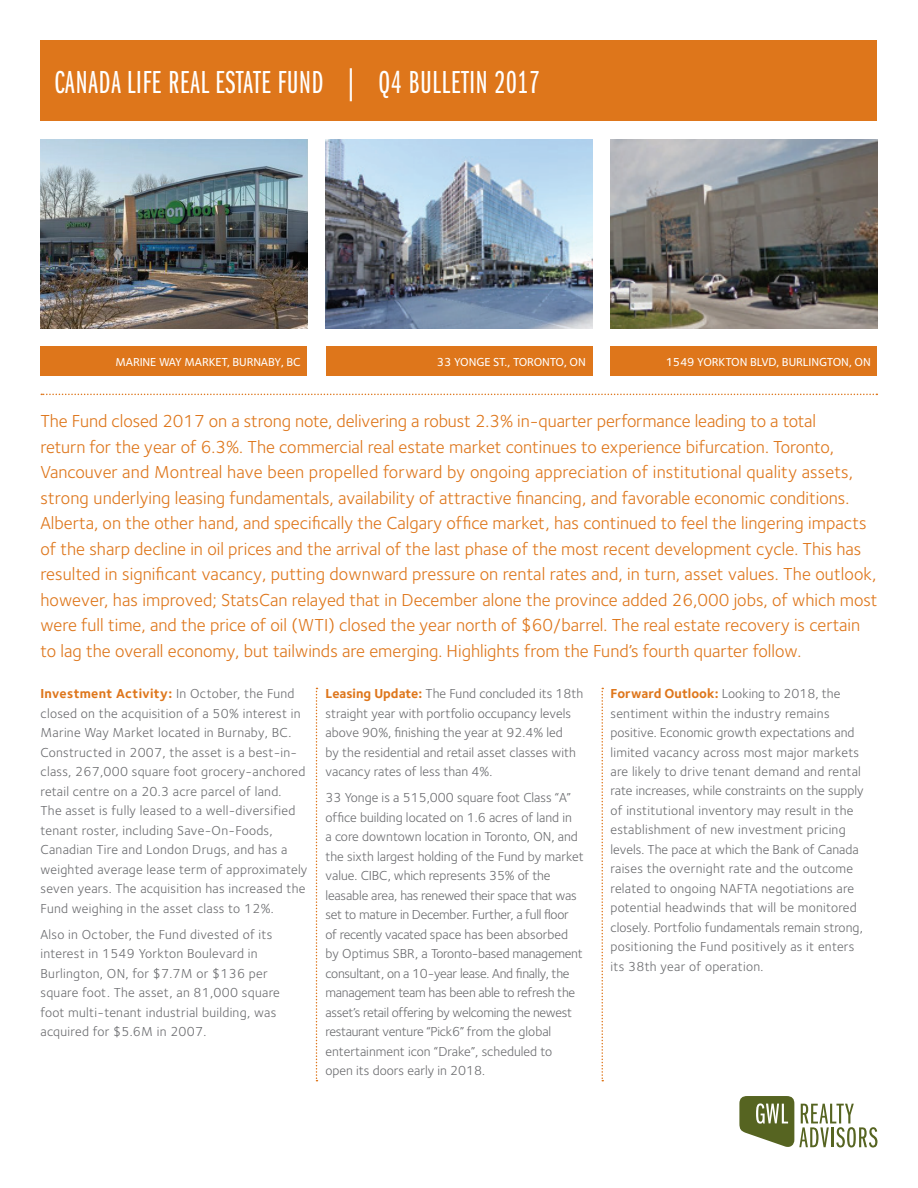
<style>
.page{position:relative;width:918px;height:1188px;background:#fff}
.page>*{position:absolute;margin:0;border:0;box-sizing:border-box;transform-origin:0 0}
.t1{font:33px "Franklin Gothic Book X Cmpr";letter-spacing:.025em;color:#fff}
.t2{font:18px/25.5px "Foundry Sterling";color:#de761b}
.t3{font:13.5px/19.5px "Foundry Sterling";letter-spacing:.02em;color:#6c6d70}
.t4{font:13.5px/19.5px "Foundry Sterling";letter-spacing:-.02em;color:#6c6d70}
.t5{font:13.5px/19.5px "Foundry Sterling";color:#6c6d70}
.t6{font:500 12px "Foundry Sterling";letter-spacing:-.01em;color:#fff}
.s1{font-weight:700;color:#de761b}
</style>
<div class="page">
<div style="left:40px;top:40px;width:838px;height:82px;background:#de761b"></div>
<svg style="left:739px;top:1096px;width:139px;height:52px"></svg>
<svg style="left:316px;top:688px;width:1px;height:393px"></svg>
<svg style="left:602px;top:688px;width:1px;height:393px"></svg>
<svg style="left:41px;top:394px;width:836px;height:1px"></svg>
<img style="left:326px;top:140px;width:267px;height:189px">
<img style="left:40px;top:140px;width:268px;height:189px">
<img style="left:610px;top:140px;width:268px;height:189px">
<div style="left:326px;top:347px;width:267px;height:29px;background:#de761b"></div>
<div style="left:40px;top:347px;width:268px;height:29px;background:#de761b"></div>
<div style="left:610px;top:347px;width:268px;height:29px;background:#de761b"></div>
<h1 class="t1" style="left:54px;top:66px;width:487px">CANADA LIFE REAL ESTATE FUND | Q4 BULLETIN 2017</h1>
<p class="t6" style="left:116px;top:355px;width:187px">MARINE WAY MARKET, BURNABY, BC</p>
<p class="t6" style="left:437px;top:355px;width:150px">33 YONGE ST., TORONTO, ON</p>
<p class="t6" style="left:666px;top:355px;width:207px">1549 YORKTON BLVD, BURLINGTON, ON</p>
<p class="t2" style="left:40px;top:408px;width:838px">The Fund closed 2017 on a strong note, delivering a robust 2.3% in-quarter performance leading to a total<br>return for the year of 6.3%. The commercial real estate market continues to experience bifurcation. Toronto, Vancouver and Montreal have been propelled forward by ongoing appreciation of institutional quality assets, strong underlying leasing fundamentals, availability of attractive financing, and favorable economic conditions.<br>Alberta, on the other hand, and specifically the Calgary office market, has continued to feel the lingering impacts of the sharp decline in oil prices and the arrival of the last phase of the most recent development cycle. This has resulted in significant vacancy, putting downward pressure on rental rates and, in turn, asset values. The outlook, however, has improved; StatsCan relayed that in December alone the province added 26,000 jobs, of which most were full time, and the price of oil (WTI) closed the year north of $60/barrel. The real estate recovery is certain to lag the overall economy, but tailwinds are emerging. Highlights from the Fund’s fourth quarter follow.</p>
<p class="t3" style="left:40px;top:684px;width:269px"><span class="s1">Investment Activity:</span> In October, the Fund closed on the acquisition of a 50% interest in Marine Way Market located in Burnaby, BC.<br>Constructed in 2007, the asset is a best-in&shy;class, 267,000 square foot grocery-anchored retail centre on a 20.3 acre parcel of land.<br>The asset is fully leased to a well-diversified tenant roster, including Save-On-Foods, Canadian Tire and London Drugs, and has a weighted average lease term of approximately seven years. The acquisition has increased the Fund weighing in the asset class to 12%.</p>
<p class="t3" style="left:40px;top:924px;width:241px">Also in October, the Fund divested of its interest in 1549 Yorkton Boulevard in Burlington, ON, for $7.7M or $136 per square foot. The asset, an 81,000 square foot multi-tenant industrial building, was acquired for $5.6M in 2007.</p>
<p class="t3" style="left:610px;top:684px;width:255px"><span class="s1">Forward Outlook:</span> Looking to 2018, the sentiment within the industry remains positive. Economic growth expectations and limited vacancy across most major markets are likely to drive tenant demand and rental rate increases, while constraints on the supply of institutional inventory may result in the establishment of new investment pricing levels. The pace at which the Bank of Canada raises the overnight rate and the outcome related to ongoing NAFTA negotiations are potential headwinds that will be monitored closely. Portfolio fundamentals remain strong, positioning the Fund positively as it enters its 38th year of operation.</p>
<p class="t5" style="left:326px;top:684px;width:259px"><span class="s1">Leasing Update:</span> The Fund concluded its 18th straight year with portfolio occupancy levels above 90%, finishing the year at 92.4% led<br>by the residential and retail asset classes with vacancy rates of less than 4%.</p>
<p class="t4" style="left:326px;top:788px;width:260px">33 Yonge is a 515,000 square foot Class “A” office building located on 1.6 acres of land in<br>a core downtown location in Toronto, ON, and the sixth largest holding of the Fund by market value. CIBC, which represents 35% of the leasable area, has renewed their space that was set to mature in December. Further, a full floor of recently vacated space has been absorbed by Optimus SBR, a Toronto-based management consultant, on a 10-year lease. And finally, the management team has been able to refresh the asset’s retail offering by welcoming the newest restaurant venture “Pick6” from the global entertainment icon “Drake”, scheduled to<br>open its doors early in 2018.</p>
</div>
